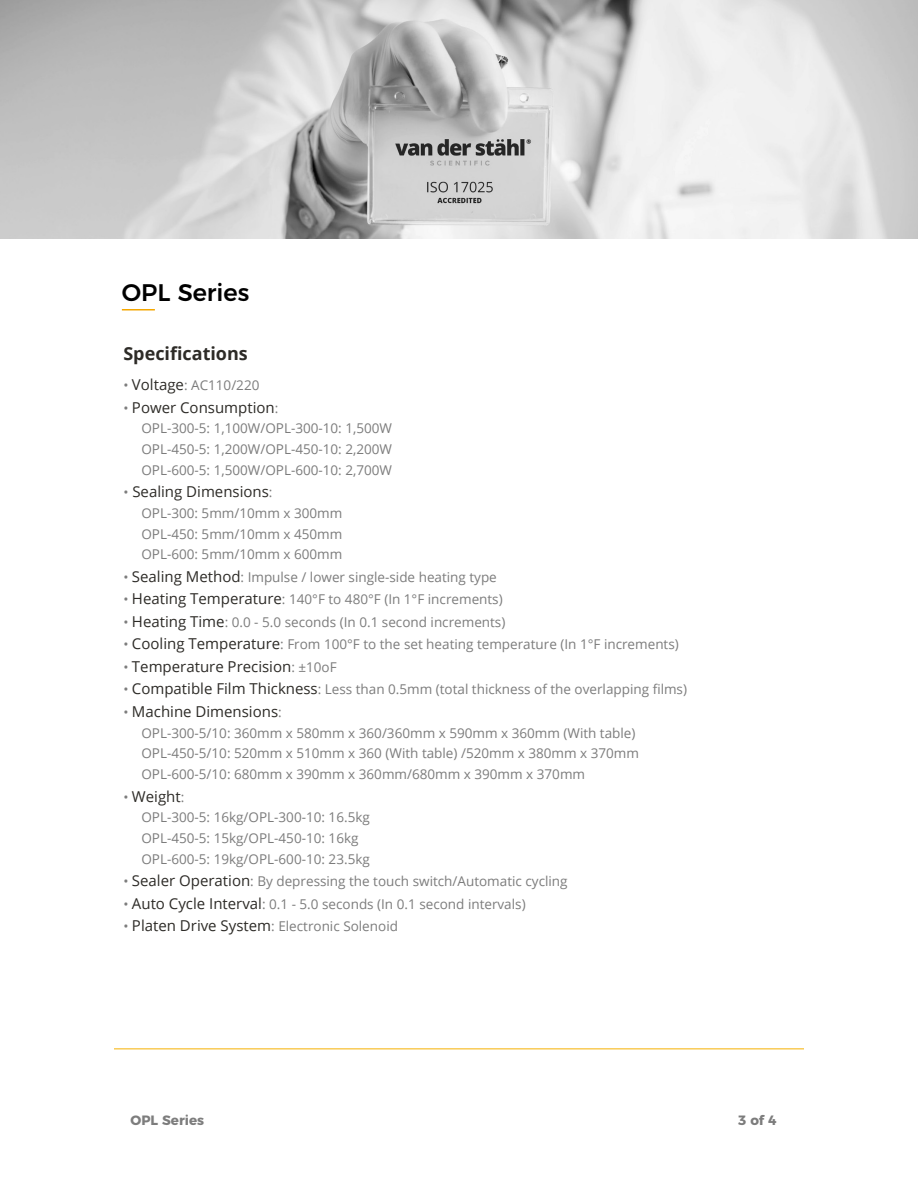
<style>
.page{position:relative;width:918px;height:1188px;background:#fff}
.page>*{position:absolute;margin:0;border:0;box-sizing:border-box;transform-origin:0 0}
.t1{font:500 24px "Montserrat";color:#000}
.OL_Title{font:700 18px "Open Sans";color:#2d2b27}
.Small_Body_Title{font:15px "Open Sans";color:#2d2b27}
.Small_Body_Title-2{font:13.5px "Open Sans";color:#7c7c7c}
.t2{font:700 13.5px "Montserrat";color:#7d7d7d}
.t3{font:700 13.5px "Montserrat";color:#7c7c7c}
.s1{font-size:15px;color:#2d2b27}
.s2{font-size:13.5px;color:#7c7c7c}
</style>
<div class="page">
<hr style="left:114px;top:1048px;width:690px;height:1px;background:#f7b000">
<img style="left:0;top:0;width:918px;height:239px">
<hr style="left:122px;top:309px;width:33px;height:1px;background:#f5a700">
<p class="t1" style="left:122px;top:273px;width:129px">OPL Series</p>
<p class="OL_Title" style="left:123px;top:341px;width:126px">Specifications</p>
<p class="Small_Body_Title-2" style="left:123px;top:376px;width:138px">• <span class="s1">Voltage</span>: AC110/220</p>
<p class="Small_Body_Title" style="left:123px;top:397px;width:156px"><span class="s2">•</span> Power Consumption<span class="s2">:</span></p>
<p class="Small_Body_Title-2" style="left:141px;top:419px;width:252px">OPL-300-5: 1,100W/OPL-300-10: 1,500W</p>
<p class="Small_Body_Title-2" style="left:141px;top:440px;width:252px">OPL-450-5: 1,200W/OPL-450-10: 2,200W</p>
<p class="Small_Body_Title-2" style="left:141px;top:461px;width:252px">OPL-600-5: 1,500W/OPL-600-10: 2,700W</p>
<p class="Small_Body_Title" style="left:123px;top:482px;width:151px"><span class="s2">•</span> Sealing Dimensions<span class="s2">:</span></p>
<p class="Small_Body_Title-2" style="left:141px;top:504px;width:202px">OPL-300: 5mm/10mm x 300mm</p>
<p class="Small_Body_Title-2" style="left:141px;top:525px;width:202px">OPL-450: 5mm/10mm x 450mm</p>
<p class="Small_Body_Title-2" style="left:141px;top:545px;width:202px">OPL-600: 5mm/10mm x 600mm</p>
<p class="Small_Body_Title-2" style="left:123px;top:568px;width:375px">• <span class="s1">Sealing Method</span>: Impulse / lower single-side heating type</p>
<p class="Small_Body_Title-2" style="left:123px;top:590px;width:381px">• <span class="s1">Heating Temperature</span>: 140°F to 480°F (In 1°F increments)</p>
<p class="Small_Body_Title-2" style="left:123px;top:613px;width:384px">• <span class="s1">Heating Time</span>: 0.0 - 5.0 seconds (In 0.1 second increments)</p>
<p class="Small_Body_Title-2" style="left:123px;top:635px;width:557px">• <span class="s1">Cooling Temperature</span>: From 100°F to the set heating temperature (In 1°F increments)</p>
<p class="Small_Body_Title" style="left:123px;top:656px;width:215px"><span class="s2">•</span> Temperature Precision<span class="s2">: ±10oF</span></p>
<p class="Small_Body_Title-2" style="left:123px;top:680px;width:565px">• <span class="s1">Compatible Film Thickness</span>: Less than 0.5mm (total thickness of the overlapping films)</p>
<p class="Small_Body_Title" style="left:123px;top:701px;width:160px"><span class="s2">•</span> Machine Dimensions<span class="s2">:</span></p>
<p class="Small_Body_Title-2" style="left:141px;top:724px;width:496px">OPL-300-5/10: 360mm x 580mm x 360/360mm x 590mm x 360mm (With table)</p>
<p class="Small_Body_Title-2" style="left:141px;top:744px;width:499px">OPL-450-5/10: 520mm x 510mm x 360 (With table) /520mm x 380mm x 370mm</p>
<p class="Small_Body_Title-2" style="left:141px;top:765px;width:445px">OPL-600-5/10: 680mm x 390mm x 360mm/680mm x 390mm x 370mm</p>
<p class="Small_Body_Title" style="left:123px;top:786px;width:62px"><span class="s2">•</span> Weight<span class="s2">:</span></p>
<p class="Small_Body_Title-2" style="left:141px;top:808px;width:230px">OPL-300-5: 16kg/OPL-300-10: 16.5kg</p>
<p class="Small_Body_Title-2" style="left:141px;top:829px;width:219px">OPL-450-5: 15kg/OPL-450-10: 16kg</p>
<p class="Small_Body_Title-2" style="left:141px;top:850px;width:230px">OPL-600-5: 19kg/OPL-600-10: 23.5kg</p>
<p class="Small_Body_Title-2" style="left:123px;top:872px;width:446px">• <span class="s1">Sealer Operation</span>: By depressing the touch switch/Automatic cycling</p>
<p class="Small_Body_Title-2" style="left:123px;top:895px;width:404px">• <span class="s1">Auto Cycle Interval</span>: 0.1 - 5.0 seconds (In 0.1 second intervals)</p>
<p class="Small_Body_Title-2" style="left:123px;top:917px;width:276px">• <span class="s1">Platen Drive System</span>: Electronic Solenoid</p>
<p class="t2" style="left:130px;top:1109px;width:75px">OPL Series</p>
<p class="t3" style="left:738px;top:1109px;width:40px">3 of 4</p>
</div>
